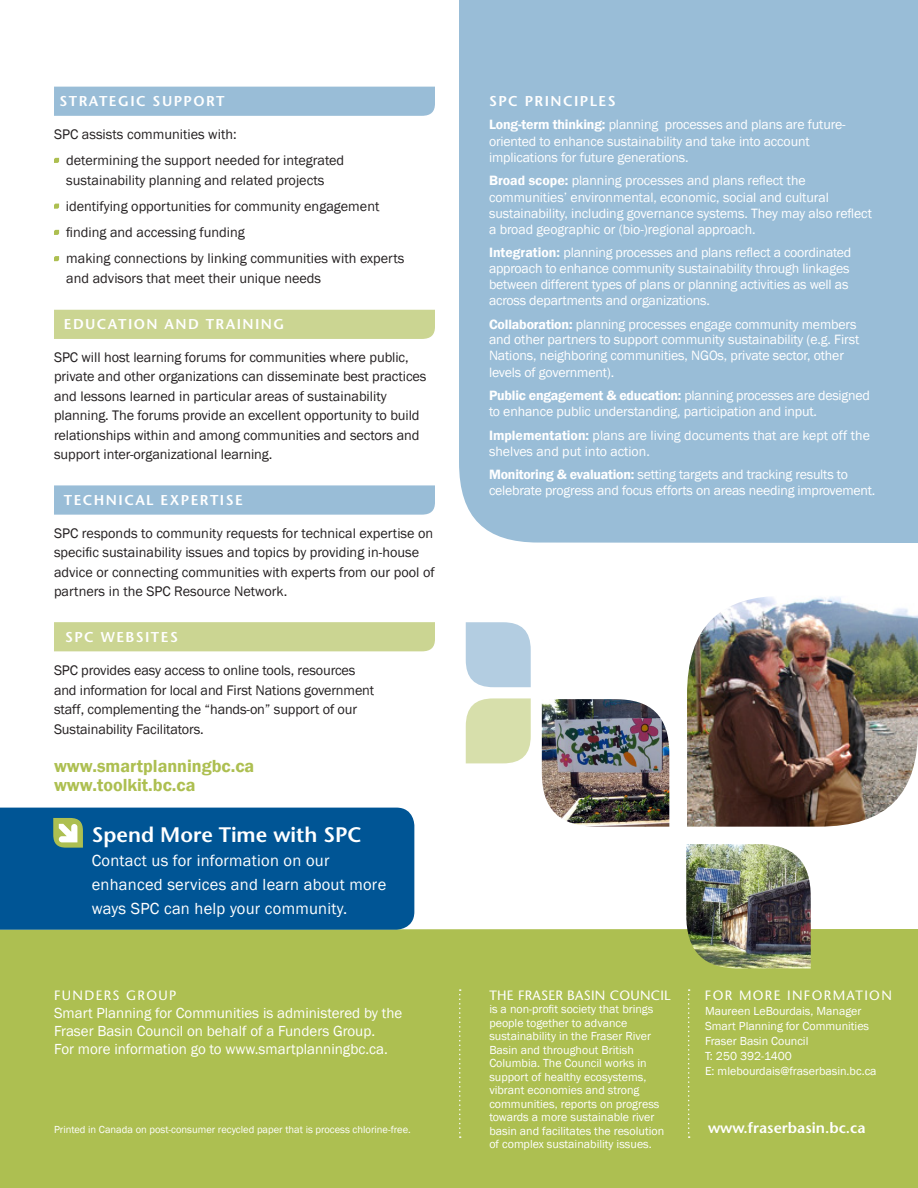
<style>
.page{position:relative;width:918px;height:1188px;background:#fff}
.page>*{position:absolute;margin:0;border:0;box-sizing:border-box;transform-origin:0 0}
.t1{font:600 21px "Stone Sans Std";color:#fff}
.Body_Copy{font:600 18px/19.5px "Franklin Gothic";color:#adbf51}
.t2{font:16.5px/24px "Franklin Gothic";letter-spacing:.015em;color:#fff}
.Body_Copy-2{font:15px "Franklin Gothic";color:#fff}
.Body_Copy-3{font:600 15px "Stone Sans Std";color:#fff}
.Body_Copy-4{font:14.25px/19.5px "Franklin Gothic";color:#231f20}
.Body_Copy-5{font:600 14.25px "Stone Sans Std";letter-spacing:.1em;color:#fff}
.Body_Copy-6{font:13.8px/16px "Franklin Gothic";letter-spacing:-.01em;color:#fff}
.Body_Copy-7{font:500 13.5px "Stone Sans Std";letter-spacing:.1em;color:#fff}
.Body_Copy-8{font:500 13.5px "Stone Sans Std";letter-spacing:.02em;color:#fff}
.Body_Copy-9{font:12px/13.5px "Franklin Gothic";color:#fff}
.Body_Copy-10{font:10.5px "Franklin Gothic";color:#fff}
.s1{font-weight:600}
</style>
<div class="page">
<div style="left:54px;top:87px;width:381px;height:29px;background:#99bdd7"></div>
<div style="left:54px;top:485px;width:381px;height:30px;background:#99bdd7"></div>
<div style="left:0;top:929px;width:918px;height:259px;background:#adbf51"></div>
<div style="left:54px;top:310px;width:381px;height:29px;background:#cbd592"></div>
<div style="left:54px;top:622px;width:381px;height:29px;background:#cbd592"></div>
<svg style="left:688px;top:989px;width:2px;height:149px"></svg>
<svg style="left:459px;top:989px;width:2px;height:149px"></svg>
<svg style="left:54px;top:158px;width:5px;height:5px"></svg>
<svg style="left:54px;top:204px;width:5px;height:5px"></svg>
<svg style="left:54px;top:230px;width:5px;height:5px"></svg>
<svg style="left:54px;top:256px;width:5px;height:5px"></svg>
<img style="left:687px;top:597px;width:231px;height:230px">
<img style="left:542px;top:699px;width:127px;height:128px">
<svg style="left:466px;top:698px;width:65px;height:65px"></svg>
<svg style="left:466px;top:622px;width:65px;height:65px"></svg>
<img style="left:686px;top:844px;width:125px;height:124px">
<div style="left:459px;top:0;width:459px;height:543px;background:#99bdd7"></div>
<div style="left:0;top:808px;width:414px;height:122px;background:#005595"></div>
<svg style="left:53px;top:818px;width:30px;height:30px"></svg>
<p class="Body_Copy-5" style="left:60px;top:92px;width:167px">STRATEGIC SUPPORT</p>
<p class="Body_Copy-4" style="left:54px;top:125px;width:184px">SPC assists communities with:</p>
<p class="Body_Copy-4" style="left:66px;top:151px;width:280px">determining the support needed for integrated sustainability planning and related projects</p>
<p class="Body_Copy-4" style="left:66px;top:197px;width:315px">identifying opportunities for community engagement</p>
<p class="Body_Copy-4" style="left:66px;top:223px;width:180px">finding and accessing funding</p>
<p class="Body_Copy-4" style="left:66px;top:249px;width:340px">making connections by linking communities with experts and advisors that meet their unique needs</p>
<p class="Body_Copy-5" style="left:64px;top:315px;width:222px">EDUCATION AND TRAINING</p>
<p class="Body_Copy-4" style="left:54px;top:347px;width:374px">SPC will host learning forums for communities where public, private and other organizations can disseminate best practices and lessons learned in particular areas of sustainability planning. The forums provide an excellent opportunity to build relationships within and among communities and sectors and support inter-organizational learning.</p>
<p class="Body_Copy-5" style="left:64px;top:491px;width:180px">TECHNICAL EXPERTISE</p>
<p class="Body_Copy-4" style="left:54px;top:524px;width:382px">SPC responds to community requests for technical expertise on specific sustainability issues and topics by providing in-house advice or connecting communities with experts from our pool of partners in the SPC Resource Network.</p>
<p class="Body_Copy-5" style="left:65px;top:629px;width:114px">SPC WEBSITES</p>
<p class="Body_Copy-4" style="left:54px;top:661px;width:322px">SPC provides easy access to online tools, resources and information for local and First Nations government staff, complementing the “hands-on” support of our Sustainability Facilitators.</p>
<p class="Body_Copy" style="left:54px;top:756px;width:202px">www.smartplanningbc.ca www.toolkit.bc.ca</p>
<p class="t1" style="left:92px;top:822px;width:271px">Spend More Time with SPC</p>
<p class="t2" style="left:92px;top:849px;width:296px">Contact us for information on our enhanced services and learn about more ways SPC can help your community.</p>
<p class="Body_Copy-7" style="left:54px;top:987px;width:124px">FUNDERS GROUP</p>
<p class="Body_Copy-2" style="left:54px;top:1004px;width:350px">Smart Planning for Communities is administered by the</p>
<p class="Body_Copy-2" style="left:54px;top:1022px;width:323px">Fraser Basin Council on behalf of a Funders Group.</p>
<p class="Body_Copy-2" style="left:54px;top:1040px;width:335px">For more information go to www.smartplanningbc.ca.</p>
<p class="Body_Copy-10" style="left:54px;top:1123px;width:358px">Printed in Canada on post-consumer recycled paper that is process chlorine-free.</p>
<p class="Body_Copy-5" style="left:489px;top:92px;width:128px">SPC PRINCIPLES</p>
<p class="Body_Copy-6" style="left:489px;top:117px;width:358px;line-height:16.5px"><span class="s1">Long-term thinking:</span> planning processes and plans are future&shy;oriented to enhance sustainability and take into account implications for future generations.</p>
<p class="Body_Copy-6" style="left:489px;top:173px;width:384px"><span class="s1">Broad scope:</span> planning processes and plans reflect the communities’ environmental, economic, social and cultural sustainability, including governance systems. They may also reflect a broad geographic or (bio-)regional approach.</p>
<p class="Body_Copy-6" style="left:489px;top:245px;width:364px"><span class="s1">Integration:</span> planning processes and plans reflect a coordinated approach to enhance community sustainability through linkages between different types of plans or planning activities as well as across departments and organizations.</p>
<p class="Body_Copy-6" style="left:489px;top:316px;width:372px"><span class="s1">Collaboration:</span> planning processes engage community members and other partners to support community sustainability (e.g. First Nations, neighboring communities, NGOs, private sector, other levels of government).</p>
<p class="Body_Copy-6" style="left:489px;top:387px;width:382px;line-height:16.5px"><span class="s1">Public engagement &amp; education:</span> planning processes are designed to enhance public understanding, participation and input.</p>
<p class="Body_Copy-6" style="left:489px;top:427px;width:382px;line-height:16.5px"><span class="s1">Implementation:</span> plans are living documents that are kept off the shelves and put into action.</p>
<p class="Body_Copy-6" style="left:489px;top:467px;width:388px"><span class="s1">Monitoring &amp; evaluation:</span> setting targets and tracking results to celebrate progress and focus efforts on areas needing improvement.</p>
<p class="Body_Copy-8" style="left:489px;top:987px;width:183px">THE FRASER BASIN COUNCIL</p>
<p class="Body_Copy-9" style="left:489px;top:1003px;width:176px">is a non-profit society that brings people together to advance sustainability in the Fraser River<br>Basin and throughout British<br>Columbia. The Council works in support of healthy ecosystems, vibrant economies and strong communities, reports on progress towards a more sustainable river basin and facilitates the resolution of complex sustainability issues.</p>
<p class="Body_Copy-7" style="left:705px;top:987px;width:188px">FOR MORE INFORMATION</p>
<p class="Body_Copy-9" style="left:705px;top:1004px;width:166px;line-height:15px">Maureen LeBourdais, Manager<br>Smart Planning for Communities</p>
<p class="Body_Copy-9" style="left:705px;top:1034px;width:105px">Fraser Basin Council</p>
<p class="Body_Copy-9" style="left:705px;top:1049px;width:88px">T: 250 392-1400</p>
<p class="Body_Copy-9" style="left:705px;top:1064px;width:173px">E: mlebourdais@fraserbasin.bc.ca</p>
<p class="Body_Copy-3" style="left:708px;top:1119px;width:159px">www.fraserbasin.bc.ca</p>
</div>
